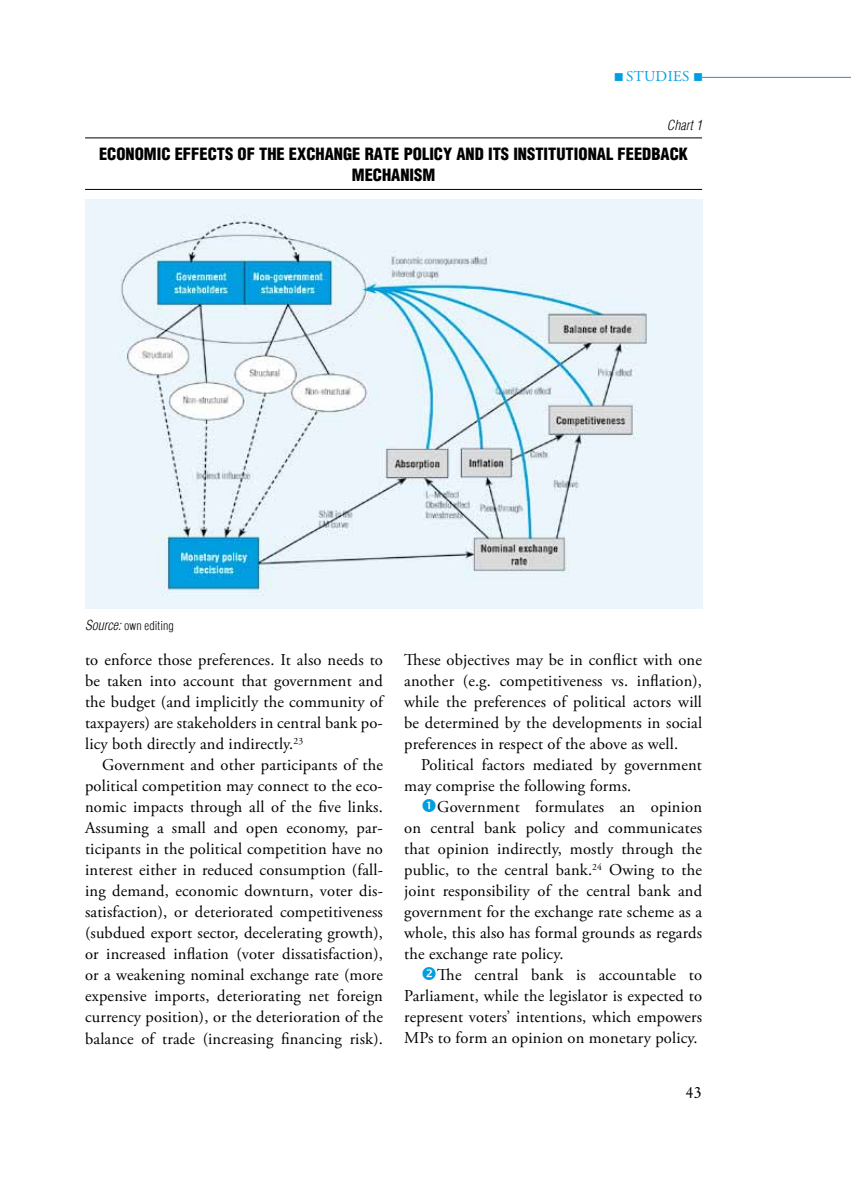
<style>
.page{position:relative;width:851px;height:1191px;background:#fff}
.page>*{position:absolute;margin:0;border:0;box-sizing:border-box;transform-origin:0 0}
.t1{font:16.5px/21px "Adobe Garamond Pro";letter-spacing:.005em;color:#000;text-align:justify}
.t2{font:900 condensed 16.5px/21px "H Helvetica";color:#000;text-align:center}
.t3{font:16.5px "Original Garamond HU Normal";color:#000}
.t4{font:15px "Adobe Garamond Pro";color:#009ee0}
.t5{font:italic 300 condensed 13.5px "H Helvetica";letter-spacing:.01em;color:#000}
.t6{font:300 condensed 12px "H Helvetica";letter-spacing:.01em;color:#000}
.s1{font-style:italic;font-size:13.5px}
</style>
<div class="page">
<hr style="left:702px;top:77px;width:148px;height:1px;background:#009ee0">
<hr style="left:85px;top:137px;width:617px;height:1px;background:#000">
<hr style="left:85px;top:189px;width:617px;height:1px;background:#000">
<img style="left:85px;top:200px;width:617px;height:408px">
<p class="t4" style="left:613px;top:67px;width:91px">■studies ■</p>
<p class="t5" style="left:666px;top:117px;width:37px">Chart 1</p>
<p class="t2" style="left:99px;top:143px;width:590px">ECONOMIC EFFECTS OF THE EXCHANGE RATE POLICY AND ITS INSTITUTIONAL FEEDBACK<br>MECHANISM</p>
<p class="t6" style="left:85px;top:619px;width:90px"><span class="s1">Source:</span> own editing</p>
<p class="t1" style="left:85px;top:650px;width:301px">to enforce those preferences. It also needs to be taken into account that government and the budget (and implicitly the community of taxpayers) are stakeholders in central bank po&shy;licy both directly and indirectly.<sup>23</sup></p>
<p class="t1" style="left:85px;top:755px;width:299px;text-indent:17px">Government and other participants of the political competition may connect to the eco&shy;nomic impacts through all of the five links.<br>Assuming a small and open economy, par&shy;ticipants in the political competition have no interest either in reduced consumption (fall&shy;ing demand, economic downturn, voter dis&shy;satisfaction), or deteriorated competitiveness (subdued export sector, decelerating growth), or increased inflation (voter dissatisfaction), or a weakening nominal exchange rate (more expensive imports, deteriorating net foreign currency position), or the deterioration of the balance of trade (increasing financing risk).</p>
<p class="t1" style="left:404px;top:650px;width:299px">These objectives may be in conflict with one another (e.g. competitiveness vs. inflation), while the preferences of political actors will be determined by the developments in social preferences in respect of the above as well.</p>
<p class="t1" style="left:404px;top:755px;width:299px;text-indent:17px">Political factors mediated by government may comprise the following forms.</p>
<p class="t1" style="left:404px;top:797px;width:299px;text-indent:33px">Government formulates an opinion on central bank policy and communicates that opinion indirectly, mostly through the public, to the central bank.<sup>24</sup> Owing to the joint responsibility of the central bank and government for the exchange rate scheme as a whole, this also has formal grounds as regards the exchange rate policy.</p>
<p class="t1" style="left:404px;top:965px;width:299px;text-indent:33px">The central bank is accountable to Parliament, while the legislator is expected to represent voters’ intentions, which empowers MPs to form an opinion on monetary policy.</p>
<p class="t3" style="left:685px;top:1081px;width:18px">43</p>
</div>
